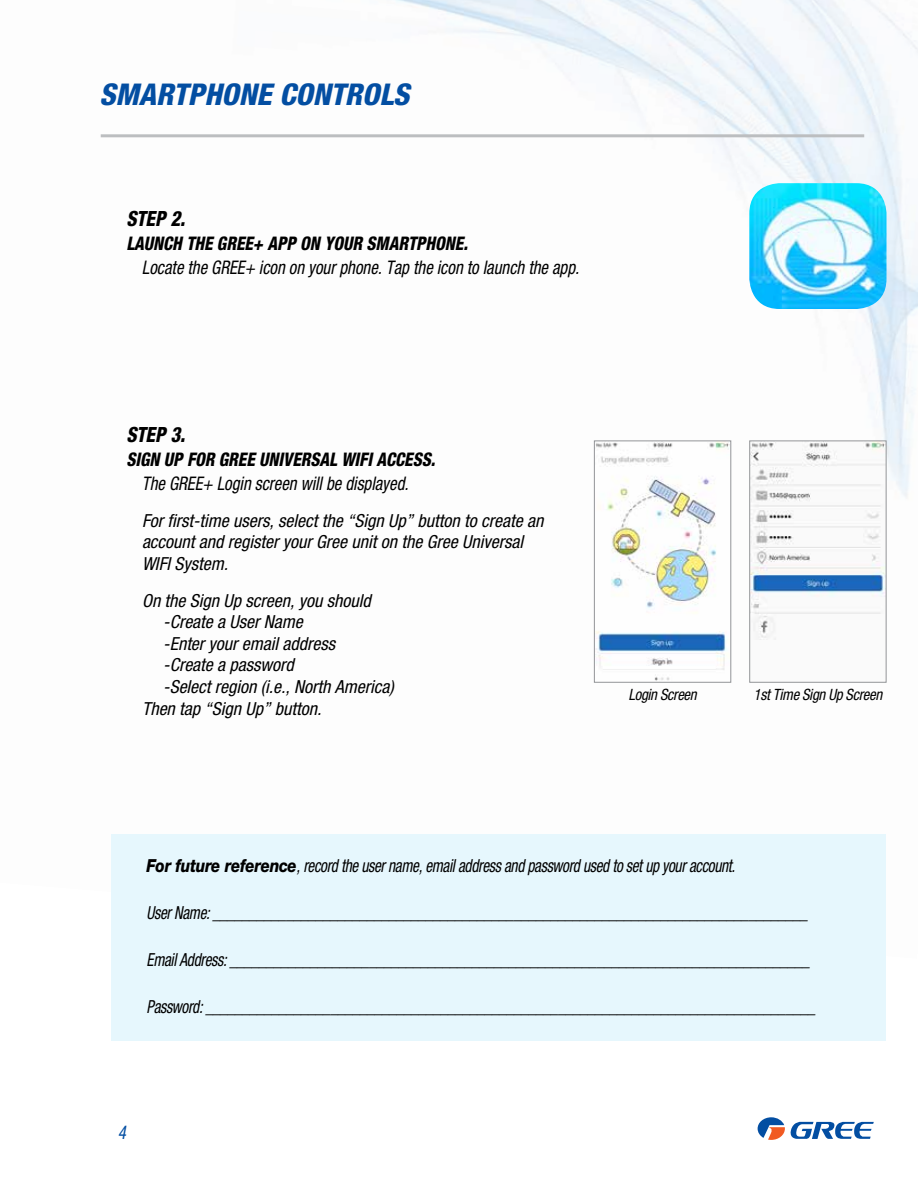
<style>
.page{position:relative;width:918px;height:1188px;background:#fff}
.page>*{position:absolute;margin:0;border:0;box-sizing:border-box;transform-origin:0 0}
.t1{font:italic 800 condensed 30px "Helvetica Neue";color:#034ea2}
.t2{font:italic 800 condensed 21px "Helvetica Neue";color:#000;scale:.9 1}
.t3{font:italic condensed 18.75px "Helvetica Neue";color:#000;scale:.9 1}
.t4{font:italic 800 condensed 18.75px "Helvetica Neue";color:#000;scale:.9 1}
.t5{font:italic condensed 18.75px "Helvetica Neue";color:#034ea2;scale:.9 1}
.t6{font:italic condensed 18px "Helvetica Neue";letter-spacing:-.02em;color:#000;scale:.85 1}
.t7{font:italic condensed 18px/21.6px "Helvetica Neue";color:#000}
.t8{font:italic condensed 15.6px "Helvetica Neue";letter-spacing:-.02em;color:#000;scale:.95 1}
.s1{font-weight:800;font-stretch:normal}
</style>
<div class="page">
<div style="left:111px;top:834px;width:775px;height:206px;background:#e6f7fd"></div>
<img style="left:749px;top:183px;width:138px;height:126px">
<hr style="left:101px;top:134px;width:763px;height:3px;background:#bcbec0">
<svg style="left:758px;top:1117px;width:116px;height:23px"></svg>
<img style="left:596px;top:443px;width:133px;height:238px">
<div style="left:594px;top:441px;width:137px;height:242px;border:1px solid #939598"></div>
<img style="left:751px;top:443px;width:134px;height:197px">
<div style="left:749px;top:441px;width:138px;height:242px;border:1px solid #939598"></div>
<h1 class="t1" style="left:99px;top:76px;width:311px">SMARTPHONE CONTROLS</h1>
<p class="t2" style="left:126px;top:206px;width:67px">STEP 2.</p>
<p class="t4" style="left:126px;top:232px;width:21px">LAUNC</p>
<p class="t4" style="left:172px;top:232px;width:181px">H THE GREE+ APP ON YOUR</p>
<p class="t4" style="left:367px;top:232px;width:13px">SMARTP</p>
<p class="t4" style="left:426px;top:232px;width:48px">HONE.</p>
<p class="t3" style="left:126px;top:257px;width:502px">L ocate the GREE+ icon on your phone. Tap the icon to launch the app.</p>
<p class="t2" style="left:126px;top:422px;width:67px">STEP 3.</p>
<p class="t4" style="left:126px;top:448px;width:169px">SIGN UP FOR GREE UNIVERSAL</p>
<p class="t4" style="left:341px;top:448px;width:51px">WIFI ACCESS</p>
<p class="t4" style="left:431px;top:448px;width:6px">.</p>
<p class="t3" style="left:142px;top:473px;width:295px">The GREE+ Login screen will be displayed.</p>
<p class="t7" style="left:142px;top:510px;width:403px">For first-time users, select the “Sign Up” button to create an account and register your Gree unit on the Gree Universal<br>WIFI System.</p>
<p class="t7" style="left:142px;top:589px;width:230px">On the Sign Up screen, you should</p>
<p class="t7" style="left:163px;top:611px;width:141px">-Create a User Name</p>
<p class="t7" style="left:163px;top:633px;width:173px">-Enter your email address</p>
<p class="t7" style="left:163px;top:654px;width:132px">-Create a password</p>
<p class="t7" style="left:163px;top:676px;width:232px">-Select region (i.e., North America)</p>
<p class="t7" style="left:142px;top:697px;width:179px">Then tap “Sign Up” button.</p>
<p class="t8" style="left:628px;top:685px;width:73px">Login Screen</p>
<p class="t8" style="left:754px;top:685px;width:137px">1st Time Sign Up Screen</p>
<p class="t6" style="left:147px;top:855px;width:692px"><span class="s1">For future reference</span>, record the user name, email address and password used to set up your account.</p>
<p class="t6" style="left:147px;top:902px;width:780px">User Name: _________________________________________________________________________________</p>
<p class="t6" style="left:147px;top:949px;width:782px">Email Address: _______________________________________________________________________________</p>
<p class="t6" style="left:147px;top:996px;width:789px">Password: ___________________________________________________________________________________</p>
<p class="t5" style="left:118px;top:1121px;width:11px">4</p>
</div>
